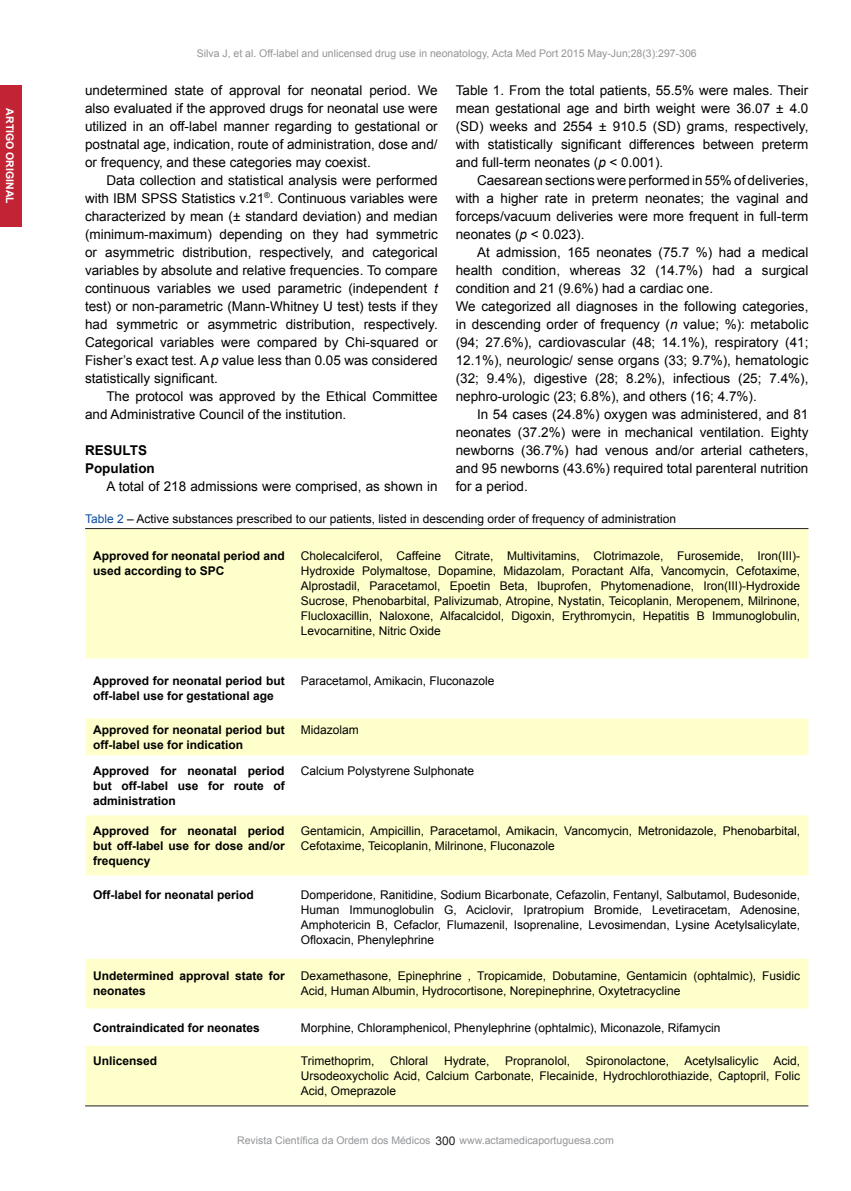
<style>
.page{position:relative;width:851px;height:1191px;background:#fff}
.page>*{position:absolute;margin:0;border:0;box-sizing:border-box;transform-origin:0 0}
.Normal_wrd_1{font:13.5px/18px "Arial";color:#000;text-align:justify}
.Normal_wrd_1-2{font:700 13.5px "Arial";color:#000}
.Normal_wrd_1-3{font:12px/15px "Arial";color:#000;text-align:justify}
.Normal_wrd_1-4{font:700 12px/15px "Arial";color:#000}
.t1{font:12px "Arial";color:#231f20}
.t2{font:10.5px "Arial";color:#939598}
.t3{font:700 10.5px "Arial";color:#fff}
.s1{font-style:italic}
.s2{color:#0d4da1}
</style>
<div class="page">
<div style="left:0;top:85px;width:21px;height:142px;background:#c22436"></div>
<svg style="left:85px;top:529px;width:723px;height:576px;fill:#ffc"></svg>
<hr style="left:85px;top:528px;width:723px;height:1px;background:#231f20">
<hr style="left:85px;top:1105px;width:723px;height:1px;background:#231f20">
<p class="t3" style="left:17px;top:108px;width:97px;rotate:90deg">ARTIGO ORIGINAL</p>
<p class="t2" style="left:197px;top:46px;width:501px">Silva J, et al. Off-label and unlicensed drug use in neonatology, Acta Med Port 2015 May-Jun;28(3):297-306</p>
<p class="Normal_wrd_1" style="left:85px;top:81px;width:354px">undetermined state of approval for neonatal period. We also evaluated if the approved drugs for neonatal use were utilized in an off-label manner regarding to gestational or postnatal age, indication, route of administration, dose and/ or frequency, and these categories may coexist.</p>
<p class="Normal_wrd_1" style="left:85px;top:171px;width:354px;text-indent:21px">Data collection and statistical analysis were performed with IBM SPSS Statistics v.21<sup>®</sup>. Continuous variables were characterized by mean (± standard deviation) and median (minimum-maximum) depending on they had symmetric or asymmetric distribution, respectively, and categorical variables by absolute and relative frequencies. To compare continuous variables we used parametric (independent <span class="s1">t </span>test) or non-parametric (Mann-Whitney U test) tests if they had symmetric or asymmetric distribution, respectively.<br>Categorical variables were compared by Chi-squared or Fisher’s exact test. A <span class="s1">p</span> value less than 0.05 was considered statistically significant.</p>
<p class="Normal_wrd_1" style="left:85px;top:387px;width:354px;text-indent:21px">The protocol was approved by the Ethical Committee and Administrative Council of the institution.</p>
<p class="Normal_wrd_1-2" style="left:85px;top:441px;width:64px">RESULTS</p>
<p class="Normal_wrd_1-2" style="left:85px;top:459px;width:71px">Population</p>
<p class="Normal_wrd_1" style="left:106px;top:477px;width:333px">A total of 218 admissions were comprised, as shown in</p>
<p class="Normal_wrd_1" style="left:456px;top:81px;width:354px">Table 1. From the total patients, 55.5% were males. Their mean gestational age and birth weight were 36.07 ± 4.0 (SD) weeks and 2554 ± 910.5 (SD) grams, respectively, with statistically significant differences between preterm and full-term neonates (<span class="s1">p</span> &lt; 0.001).</p>
<p class="Normal_wrd_1" style="left:456px;top:171px;width:354px;text-indent:21px">Caesarean sections were performed in 55% of deliveries, with a higher rate in preterm neonates; the vaginal and forceps/vacuum deliveries were more frequent in full-term neonates (<span class="s1">p</span> &lt; 0.023).</p>
<p class="Normal_wrd_1" style="left:456px;top:243px;width:354px;text-indent:21px">At admission, 165 neonates (75.7 %) had a medical health condition, whereas 32 (14.7%) had a surgical condition and 21 (9.6%) had a cardiac one.</p>
<p class="Normal_wrd_1" style="left:456px;top:297px;width:354px">We categorized all diagnoses in the following categories, in descending order of frequency (<span class="s1">n</span> value; %): metabolic (94; 27.6%), cardiovascular (48; 14.1%), respiratory (41; 12.1%), neurologic/ sense organs (33; 9.7%), hematologic (32; 9.4%), digestive (28; 8.2%), infectious (25; 7.4%), nephro-urologic (23; 6.8%), and others (16; 4.7%).</p>
<p class="Normal_wrd_1" style="left:456px;top:405px;width:354px;text-indent:21px">In 54 cases (24.8%) oxygen was administered, and 81 neonates (37.2%) were in mechanical ventilation. Eighty newborns (36.7%) had venous and/or arterial catheters, and 95 newborns (43.6%) required total parenteral nutrition for a period.</p>
<p class="Normal_wrd_1-3" style="left:85px;top:511px;width:592px"><span class="s2">Table 2</span> – Active substances prescribed to our patients, listed in descending order of frequency of administration</p>
<p class="Normal_wrd_1-4" style="left:93px;top:549px;width:193px">Approved for neonatal period and used according to SPC</p>
<p class="Normal_wrd_1-3" style="left:301px;top:548px;width:501px">Cholecalciferol, Caffeine Citrate, Multivitamins, Clotrimazole, Furosemide, Iron(III)- Hydroxide Polymaltose, Dopamine, Midazolam, Poractant Alfa, Vancomycin, Cefotaxime, Alprostadil, Paracetamol, Epoetin Beta, Ibuprofen, Phytomenadione, Iron(III)-Hydroxide Sucrose, Phenobarbital, Palivizumab, Atropine, Nystatin, Teicoplanin, Meropenem, Milrinone, Flucloxacillin, Naloxone, Alfacalcidol, Digoxin, Erythromycin, Hepatitis B Immunoglobulin, Levocarnitine, Nitric Oxide</p>
<p class="Normal_wrd_1-4" style="left:93px;top:674px;width:193px">Approved for neonatal period but off-label use for gestational age</p>
<p class="Normal_wrd_1-3" style="left:301px;top:673px;width:195px">Paracetamol, Amikacin, Fluconazole</p>
<p class="Normal_wrd_1-4" style="left:93px;top:722px;width:193px">Approved for neonatal period but off-label use for indication</p>
<p class="Normal_wrd_1-3" style="left:301px;top:722px;width:60px">Midazolam</p>
<p class="Normal_wrd_1-4" style="left:93px;top:763px;width:193px;text-align:justify">Approved for neonatal period but off-label use for route of administration</p>
<p class="Normal_wrd_1-3" style="left:301px;top:763px;width:175px">Calcium Polystyrene Sulphonate</p>
<p class="Normal_wrd_1-4" style="left:93px;top:823px;width:193px;text-align:justify">Approved for neonatal period but off-label use for dose and/or frequency</p>
<p class="Normal_wrd_1-3" style="left:301px;top:823px;width:501px">Gentamicin, Ampicillin, Paracetamol, Amikacin, Vancomycin, Metronidazole, Phenobarbital,<br>Cefotaxime, Teicoplanin, Milrinone, Fluconazole</p>
<p class="Normal_wrd_1-4" style="left:93px;top:887px;width:162px">Off-label for neonatal period</p>
<p class="Normal_wrd_1-3" style="left:301px;top:887px;width:501px">Domperidone, Ranitidine, Sodium Bicarbonate, Cefazolin, Fentanyl, Salbutamol, Budesonide, Human Immunoglobulin G, Aciclovir, Ipratropium Bromide, Levetiracetam, Adenosine, Amphotericin B, Cefaclor, Flumazenil, Isoprenaline, Levosimendan, Lysine Acetylsalicylate, Ofloxacin, Phenylephrine</p>
<p class="Normal_wrd_1-4" style="left:93px;top:969px;width:193px">Undetermined approval state for neonates</p>
<p class="Normal_wrd_1-3" style="left:301px;top:968px;width:501px">Dexamethasone, Epinephrine , Tropicamide, Dobutamine, Gentamicin (ophtalmic), Fusidic<br>Acid, Human Albumin, Hydrocortisone, Norepinephrine, Oxytetracycline</p>
<p class="Normal_wrd_1-4" style="left:93px;top:1020px;width:168px">Contraindicated for neonates</p>
<p class="Normal_wrd_1-3" style="left:301px;top:1019px;width:421px">Morphine, Chloramphenicol, Phenylephrine (ophtalmic), Miconazole, Rifamycin</p>
<p class="Normal_wrd_1-4" style="left:93px;top:1053px;width:66px">Unlicensed</p>
<p class="Normal_wrd_1-3" style="left:301px;top:1053px;width:75px">Trimethoprim,</p>
<p class="Normal_wrd_1-3" style="left:390px;top:1053px;width:40px">Chloral</p>
<p class="Normal_wrd_1-3" style="left:444px;top:1053px;width:47px">Hydrate,</p>
<p class="Normal_wrd_1-3" style="left:505px;top:1053px;width:66px">Propranolol,</p>
<p class="Normal_wrd_1-3" style="left:586px;top:1053px;width:85px">Spironolactone,</p>
<p class="Normal_wrd_1-3" style="left:684px;top:1053px;width:76px">Acetylsalicylic</p>
<p class="Normal_wrd_1-3" style="left:301px;top:1053px;width:501px;text-indent:473px">Acid, Ursodeoxycholic Acid, Calcium Carbonate, Flecainide, Hydrochlorothiazide, Captopril, Folic Acid, Omeprazole</p>
<p class="t1" style="left:435px;top:1132px;width:22px">300</p>
<p class="t2" style="left:237px;top:1133px;width:195px">Revista Científica da Ordem dos Médicos</p>
<p class="t2" style="left:459px;top:1133px;width:156px">www.actamedicaportuguesa.com</p>
</div>
